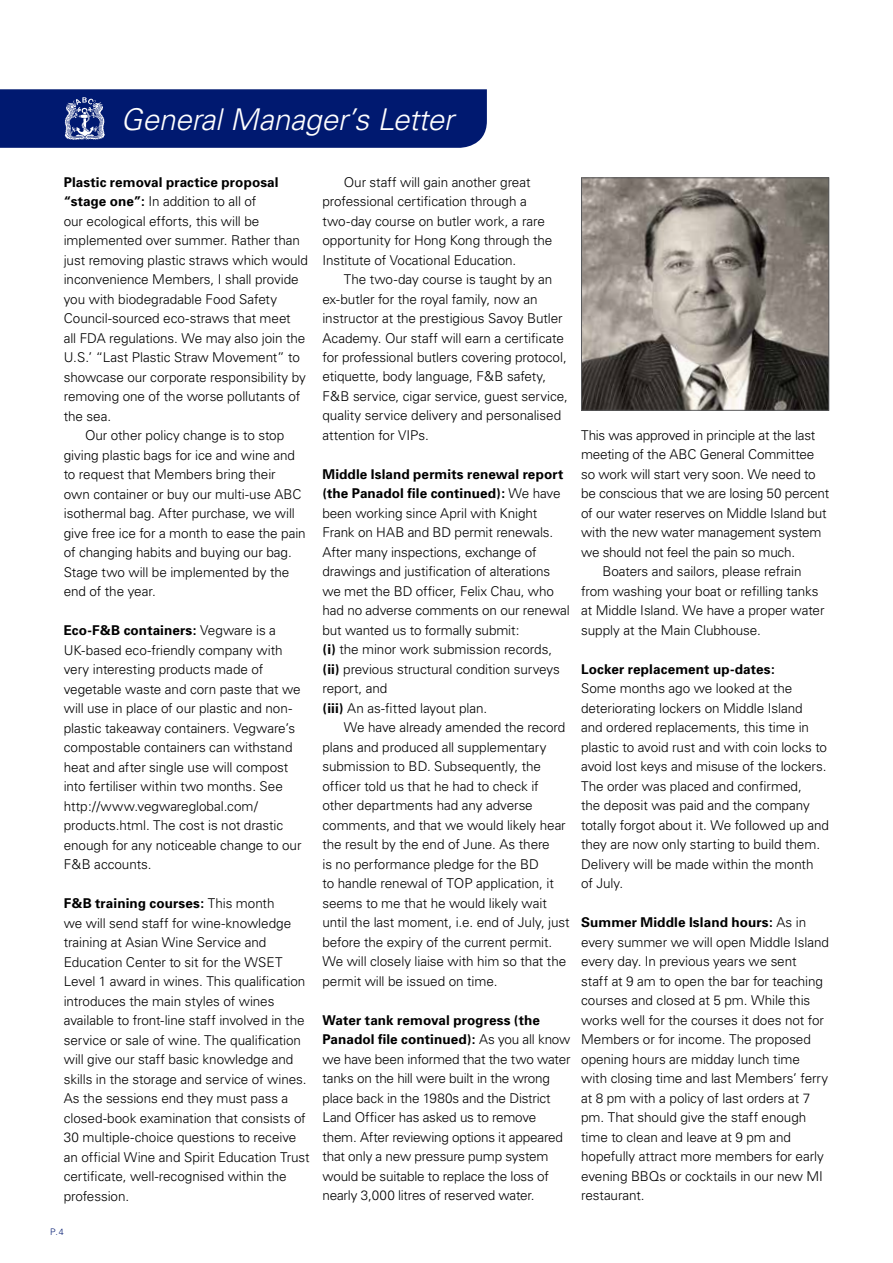
<style>
.page{position:relative;width:893px;height:1263px;background:#fff}
.page>*{position:absolute;margin:0;border:0;box-sizing:border-box;transform-origin:0 0}
.t1{font:italic 300 30px "Univers";letter-spacing:-.01em;color:#fff}
.t2{font:300 13.5px/19.5px "Univers";letter-spacing:-.005em;color:#000}
.t3{font:700 13.5px "Univers";letter-spacing:.01em;color:#000}
.t4{font:300 9px "Univers";color:#001970}
.s1{font-weight:700}
</style>
<div class="page">
<img style="left:583px;top:179px;width:244px;height:230px">
<div style="left:581px;top:177px;width:248px;height:234px;border:1px solid #58595b"></div>
<svg style="left:0;top:89px;width:487px;height:59px;background:#092175"></svg>
<h1 class="t1" style="left:121px;top:102px;width:335px">General Manager’s Letter</h1>
<p class="t3" style="left:64px;top:174px;width:216px">Plastic removal practice proposal</p>
<p class="t2" style="left:64px;top:192px;width:194px"><span class="s1">“stage one”:</span> In addition to all of</p>
<p class="t2" style="left:64px;top:211px;width:197px">our ecological efforts, this will be</p>
<p class="t2" style="left:64px;top:231px;width:238px">implemented over summer. Rather than</p>
<p class="t2" style="left:64px;top:250px;width:246px">just removing plastic straws which would</p>
<p class="t2" style="left:64px;top:270px;width:237px">inconvenience Members, I shall provide</p>
<p class="t2" style="left:64px;top:289px;width:215px">you with biodegradable Food Safety</p>
<p class="t2" style="left:64px;top:309px;width:229px">Council-sourced eco-straws that meet</p>
<p class="t2" style="left:64px;top:328px;width:243px">all FDA regulations. We may also join the</p>
<p class="t2" style="left:64px;top:348px;width:238px">U.S.’ “Last Plastic Straw Movement” to</p>
<p class="t2" style="left:64px;top:367px;width:244px">showcase our corporate responsibility by</p>
<p class="t2" style="left:64px;top:387px;width:238px">removing one of the worse pollutants of</p>
<p class="t2" style="left:64px;top:406px;width:49px">the sea.</p>
<p class="t2" style="left:85px;top:426px;width:201px">Our other policy change is to stop</p>
<p class="t2" style="left:64px;top:445px;width:233px">giving plastic bags for ice and wine and</p>
<p class="t2" style="left:64px;top:465px;width:213px">to request that Members bring their</p>
<p class="t2" style="left:64px;top:484px;width:239px">own container or buy our multi-use ABC</p>
<p class="t2" style="left:64px;top:504px;width:233px">isothermal bag. After purchase, we will</p>
<p class="t2" style="left:64px;top:523px;width:243px">give free ice for a month to ease the pain</p>
<p class="t2" style="left:64px;top:543px;width:230px">of changing habits and buying our bag.</p>
<p class="t2" style="left:64px;top:562px;width:227px">Stage two will be implemented by the</p>
<p class="t2" style="left:64px;top:582px;width:94px">end of the year.</p>
<p class="t2" style="left:64px;top:621px;width:239px"><span class="s1">Eco-F&amp;B containers:</span> Vegware is a UK-based eco-friendly company with very interesting products made of vegetable waste and corn paste that we will use in place of our plastic and non&shy;plastic takeaway containers. Vegware’s compostable containers can withstand heat and after single use will compost into fertiliser within two months. See http://www.vegwareglobal.com/ products.html. The cost is not drastic enough for any noticeable change to our F&amp;B accounts.</p>
<p class="t2" style="left:64px;top:894px;width:247px"><span class="s1">F&amp;B training courses:</span> This month<br>we will send staff for wine-knowledge training at Asian Wine Service and Education Center to sit for the WSET Level 1 award in wines. This qualification introduces the main styles of wines available to front-line staff involved in the service or sale of wine. The qualification will give our staff basic knowledge and skills in the storage and service of wines.<br>As the sessions end they must pass a closed-book examination that consists of 30 multiple-choice questions to receive an official Wine and Spirit Education Trust certificate, well-recognised within the profession.</p>
<p class="t4" style="left:50px;top:1226px;width:15px">P.4</p>
<p class="t2" style="left:322px;top:172px;width:231px;text-indent:21px">Our staff will gain another great professional certification through a two-day course on butler work, a rare opportunity for Hong Kong through the Institute of Vocational Education.</p>
<p class="t2" style="left:322px;top:269px;width:247px;text-indent:21px">The two-day course is taught by an ex-butler for the royal family, now an instructor at the prestigious Savoy Butler Academy. Our staff will earn a certificate for professional butlers covering protocol, etiquette, body language, F&amp;B safety, F&amp;B service, cigar service, guest service, quality service delivery and personalised attention for VIPs.</p>
<p class="t2" style="left:322px;top:464px;width:249px"><span class="s1">Middle Island permits renewal report (the Panadol file continued):</span> We have been working since April with Knight Frank on HAB and BD permit renewals.<br>After many inspections, exchange of drawings and justification of alterations we met the BD officer, Felix Chau, who had no adverse comments on our renewal but wanted us to formally submit:<br><span class="s1">(i)</span> the minor work submission records, <span class="s1">(ii)</span> previous structural condition surveys report, and<br><span class="s1">(iii)</span> An as-fitted layout plan.</p>
<p class="t2" style="left:322px;top:718px;width:249px;text-indent:21px">We have already amended the record plans and produced all supplementary submission to BD. Subsequently, the officer told us that he had to check if other departments had any adverse comments, and that we would likely hear the result by the end of June. As there<br>is no performance pledge for the BD<br>to handle renewal of TOP application, it seems to me that he would likely wait until the last moment, i.e. end of July, just before the expiry of the current permit.<br>We will closely liaise with him so that the permit will be issued on time.</p>
<p class="t2" style="left:322px;top:1010px;width:250px"><span class="s1">Water tank removal progress (the Panadol file continued):</span> As you all know we have been informed that the two water tanks on the hill were built in the wrong place back in the 1980s and the District Land Officer has asked us to remove them. After reviewing options it appeared that only a new pressure pump system would be suitable to replace the loss of nearly 3,000 litres of reserved water.</p>
<p class="t2" style="left:581px;top:425px;width:236px">This was approved in principle at the last</p>
<p class="t2" style="left:581px;top:445px;width:235px">meeting of the ABC General Committee</p>
<p class="t2" style="left:581px;top:464px;width:236px">so work will start very soon. We need to</p>
<p class="t2" style="left:581px;top:484px;width:250px">be conscious that we are losing 50 percent</p>
<p class="t2" style="left:581px;top:503px;width:247px">of our water reserves on Middle Island but</p>
<p class="t2" style="left:581px;top:523px;width:242px">with the new water management system</p>
<p class="t2" style="left:581px;top:542px;width:216px">we should not feel the pain so much.</p>
<p class="t2" style="left:602px;top:562px;width:201px">Boaters and sailors, please refrain</p>
<p class="t2" style="left:581px;top:581px;width:239px">from washing your boat or refilling tanks</p>
<p class="t2" style="left:581px;top:601px;width:245px">at Middle Island. We have a proper water</p>
<p class="t2" style="left:581px;top:620px;width:181px">supply at the Main Clubhouse.</p>
<p class="t3" style="left:581px;top:661px;width:195px">Locker replacement up-dates:</p>
<p class="t2" style="left:581px;top:679px;width:249px">Some months ago we looked at the deteriorating lockers on Middle Island<br>and ordered replacements, this time in plastic to avoid rust and with coin locks to avoid lost keys and misuse of the lockers.<br>The order was placed and confirmed,<br>the deposit was paid and the company totally forgot about it. We followed up and they are now only starting to build them.<br>Delivery will be made within the month<br>of July.</p>
<p class="t2" style="left:581px;top:913px;width:249px"><span class="s1">Summer Middle Island hours:</span> As in every summer we will open Middle Island every day. In previous years we sent<br>staff at 9 am to open the bar for teaching courses and closed at 5 pm. While this works well for the courses it does not for Members or for income. The proposed opening hours are midday lunch time with closing time and last Members’ ferry at 8 pm with a policy of last orders at 7 pm. That should give the staff enough time to clean and leave at 9 pm and hopefully attract more members for early evening BBQs or cocktails in our new MI restaurant.</p>
</div>
